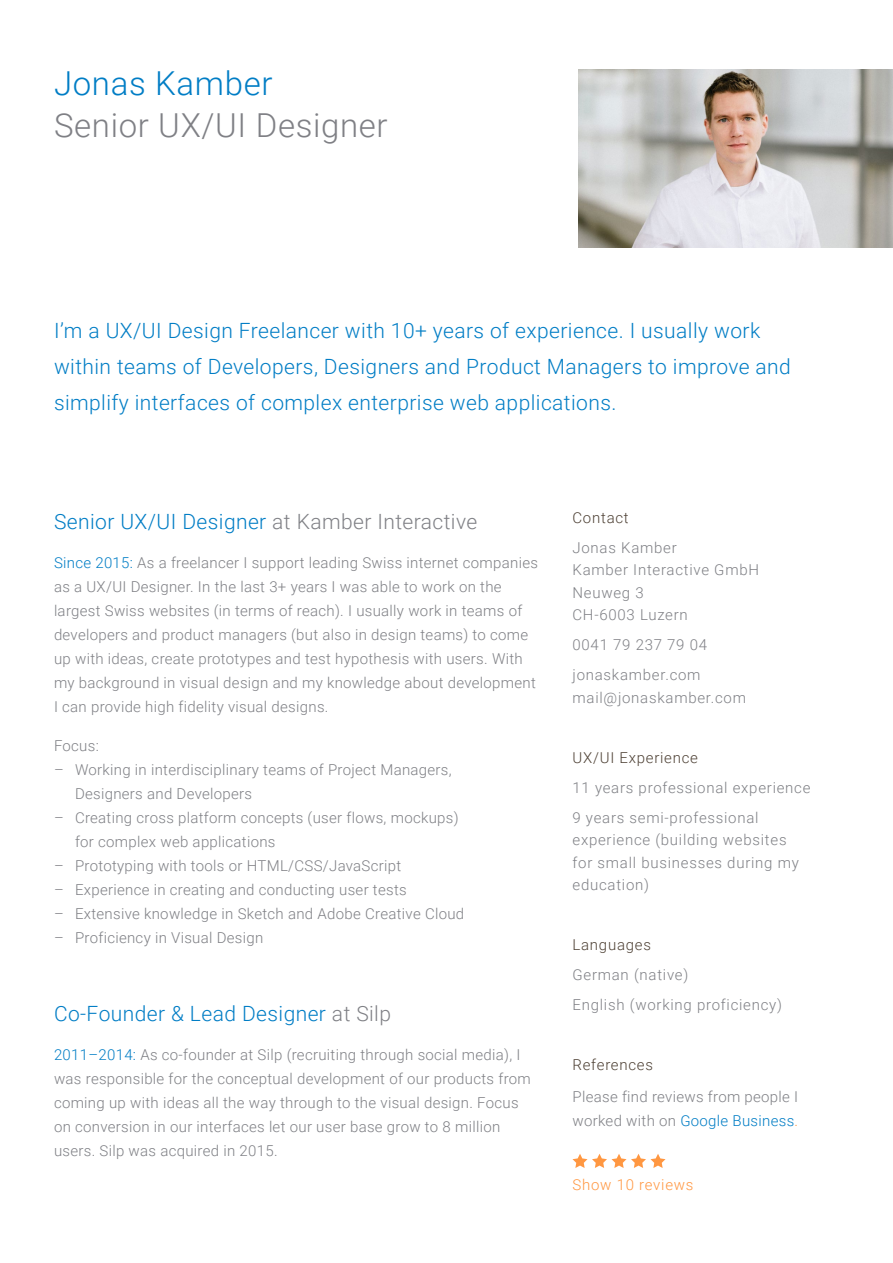
<style>
.page{position:relative;width:893px;height:1263px;background:#fff}
.page>*{position:absolute;margin:0;border:0;box-sizing:border-box;transform-origin:0 0}
.t1{font:300 33px "Roboto";letter-spacing:.02em;color:#7f8085}
.t2{font:300 33px "Roboto";letter-spacing:.02em;color:#007dc5}
.t3{font:300 21px/36px "Roboto";letter-spacing:.02em;color:#007dc5}
.t4{font:300 15px/24px "Roboto";letter-spacing:.02em;color:#7f8085}
.t5{font:300 15px/22.5px "Roboto";letter-spacing:.05em;color:#7f8085}
.t6{font:300 15px "Roboto";letter-spacing:.05em;color:#4e4135}
.t7{font:300 15px "Roboto";letter-spacing:.05em;color:#ff9741}
.s1{color:#7f8085}
.s2{color:#007dc5}
.s3{color:#ff9741}
</style>
<div class="page">
<img style="left:578px;top:69px;width:315px;height:178px">
<svg style="left:572px;top:1154px;width:93px;height:14px"></svg>
<h1 class="t2" style="left:54px;top:60px;width:220px">Jonas Kamber</h1>
<h1 class="t1" style="left:54px;top:102px;width:335px">Senior UX/UI Designer</h1>
<h2 class="t3" style="left:54px;top:312px;width:738px">I’m a UX/UI Design Freelancer with 10+ years of experience. I usually work within teams of Developers, Designers and Product Managers to improve and simplify interfaces of complex enterprise web applications.</h2>
<h2 class="t3" style="left:54px;top:503px;width:425px">Senior UX/UI Designer <span class="s1">at Kamber Interactive</span></h2>
<p class="t4" style="left:54px;top:550px;width:485px"><span class="s2">Since 2015:</span> As a freelancer I support leading Swiss internet companies as a UX/UI Designer. In the last 3+ years I was able to work on the largest Swiss websites (in terms of reach). I usually work in teams of developers and product managers (but also in design teams) to come up with ideas, create prototypes and test hypothesis with users. With my background in visual design and my knowledge about development I can provide high fidelity visual designs.</p>
<p class="t4" style="left:54px;top:733px;width:46px">Focus:</p>
<p class="t4" style="left:75px;top:757px;width:378px;text-indent:-21px">– Working in interdisciplinary teams of Project Managers,<br>Designers and Developers</p>
<p class="t4" style="left:75px;top:805px;width:385px;text-indent:-21px">– Creating cross platform concepts (user flows, mockups) for complex web applications</p>
<p class="t4" style="left:54px;top:853px;width:349px">– Prototyping with tools or HTML/CSS/JavaScript</p>
<p class="t4" style="left:54px;top:877px;width:354px">– Experience in creating and conducting user tests</p>
<p class="t4" style="left:54px;top:901px;width:412px">– Extensive knowledge in Sketch and Adobe Creative Cloud</p>
<p class="t4" style="left:54px;top:925px;width:211px">– Proficiency in Visual Design</p>
<h2 class="t3" style="left:54px;top:995px;width:339px">Co-Founder &amp; Lead Designer <span class="s1">at Silp</span></h2>
<p class="t4" style="left:54px;top:1042px;width:478px"><span class="s2">2011–2014:</span> As co-founder at Silp (recruiting through social media), I was responsible for the conceptual development of our products from coming up with ideas all the way through to the visual design. Focus on conversion in our interfaces let our user base grow to 8 million users. Silp was acquired in 2015.</p>
<p class="t6" style="left:572px;top:507px;width:58px">Contact</p>
<p class="t5" style="left:572px;top:536px;width:188px">Jonas Kamber<br>Kamber Interactive GmbH<br>Neuweg 3<br>CH-6003 Luzern</p>
<p class="t5" style="left:572px;top:629px;width:136px;line-height:30px">0041 79 237 79 04 jonaskamber.com</p>
<p class="t5" style="left:572px;top:686px;width:175px">mail@jonaskamber.com</p>
<p class="t6" style="left:572px;top:747px;width:127px">UX/UI Experience</p>
<p class="t5" style="left:572px;top:772px;width:239px;line-height:30px">11 years professional experience<br>9 years semi-professional</p>
<p class="t5" style="left:572px;top:828px;width:228px">experience (building websites for small businesses during my education)</p>
<p class="t6" style="left:572px;top:934px;width:80px">Languages</p>
<p class="t5" style="left:572px;top:959px;width:211px;line-height:30px">German (native)<br>English (working proficiency)</p>
<p class="t6" style="left:572px;top:1054px;width:82px">References</p>
<p class="t4" style="left:572px;top:1084px;width:227px">Please find reviews from people I worked with on <span class="s2">Google Business</span><span class="s3">.</span></p>
<p class="t7" style="left:572px;top:1174px;width:123px">Show 10 reviews</p>
</div>
